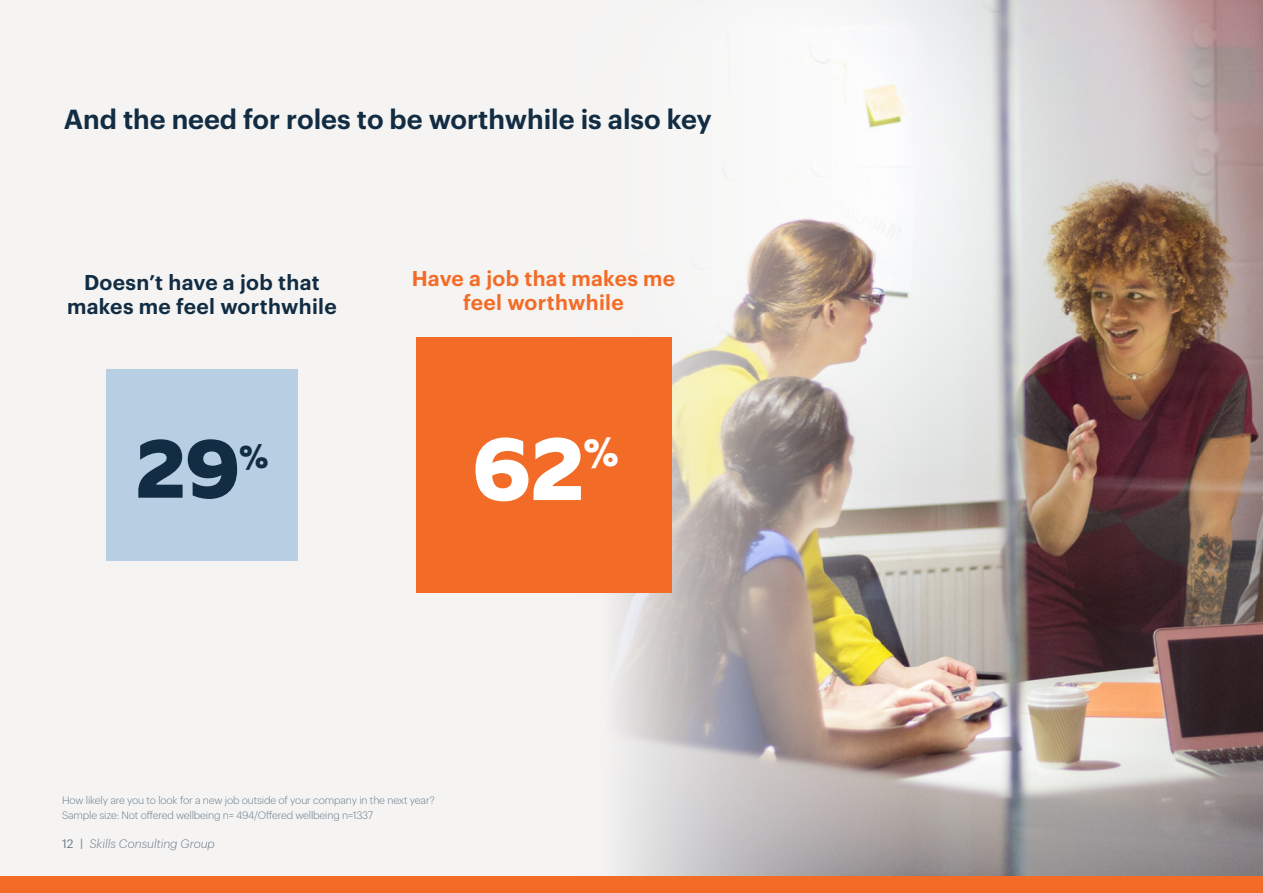
<style>
.page{position:relative;width:1263px;height:893px;background:#f5f4f3}
.page>*{position:absolute;margin:0;border:0;box-sizing:border-box;transform-origin:0 0}
._05_Heading_Small{font:800 90px "Muller";color:#fff}
._05_Heading_Small-2{font:800 84px "Muller";color:#122d43}
._05_Heading_Small-3{font:800 37.8px "Muller";color:#fff}
._05_Heading_Small-4{font:800 31.5px "Muller";color:#122d43}
._05_Heading_Small-5{font:600 27px "Graphik";color:#122d43}
._05_Heading_Small-6{font:600 21px/24px "Graphik";letter-spacing:.015em;color:#122d43;text-align:center}
._05_Heading_Small-7{font:600 21px/24px "Graphik";letter-spacing:.015em;color:#f36c27;text-align:center}
.t1{font:italic 300 12px "Graphik";color:#697c8c}
._05_Heading_Small-8{font:300 10.5px/15px "Graphik";letter-spacing:-.015em;color:#697c8c}
.s1{font-weight:400;font-style:normal}
</style>
<div class="page">
<div style="left:0;top:876px;width:1263px;height:17px;background:#f36c27"></div>
<img style="left:576px;top:0;width:687px;height:876px">
<div style="left:106px;top:369px;width:192px;height:192px;background:#b8cfe3"></div>
<div style="left:417px;top:337px;width:255px;height:255px;background:#f36c27"></div>
<p class="_05_Heading_Small-5" style="left:64px;top:98px;width:649px">And the need for roles to be worthwhile is also key</p>
<p class="_05_Heading_Small-6" style="left:67px;top:268px;width:271px">Doesn’t have a job that makes me feel worthwhile</p>
<p class="_05_Heading_Small-7" style="left:412px;top:264px;width:265px">Have a job that makes me feel worthwhile</p>
<p class="_05_Heading_Small-2" style="left:135px;top:415px;width:107px">29</p>
<p class="_05_Heading_Small-4" style="left:239px;top:437px;width:31px">%</p>
<p class="_05_Heading_Small" style="left:472px;top:412px;width:114px">62</p>
<p class="_05_Heading_Small-3" style="left:583px;top:429px;width:37px">%</p>
<p class="_05_Heading_Small-8" style="left:62px;top:792px;width:374px">How likely are you to look for a new job outside of your company in the next year?<br>Sample size: Not offered wellbeing n= 494/Offered wellbeing n=1337</p>
<p class="t1" style="left:62px;top:835px;width:154px"><span class="s1">12 |</span> Skills Consulting Group</p>
</div>
